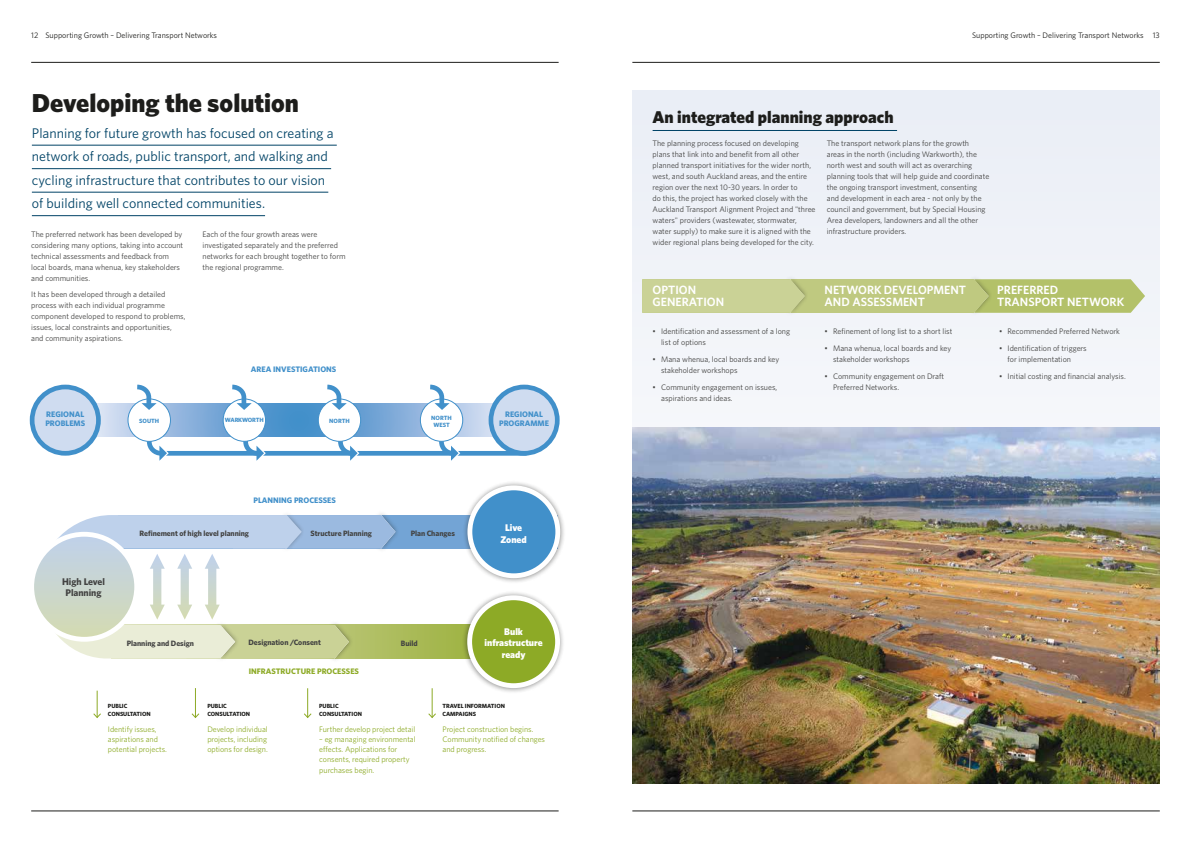
<style>
.page{position:relative;width:1191px;height:842px;background:#fff}
.page>*{position:absolute;margin:0;border:0;box-sizing:border-box;transform-origin:0 0}
.t1{font:900 26px "Whitney";color:#1d1d1b}
.t2{font:900 17px "Whitney";color:#1d1d1b}
.t3{font:14px/23.5px "Whitney";color:#004366}
.t4{font:600 12px/12px "Whitney";color:#fff}
.t5{font:900 9.7px/11.6px "Whitney";letter-spacing:-.005em;color:#fff;text-align:center}
.t6{font:700 9.7px/11.6px "Whitney";letter-spacing:-.005em;color:#424241;text-align:center}
.t7{font:8px/11px "Whitney";color:#424241}
.t8{font:8px/10.3px "Whitney";letter-spacing:-.005em;color:#8daa26}
.t9{font:8px "Whitney";color:#1d1d1b}
.t10{font:700 8px/9px "Whitney";color:#4190ca;text-align:center}
.t11{font:700 8px "Whitney";color:#8daa26}
.t12{font:700 7.8px "Whitney";letter-spacing:-.005em;color:#424241}
.t13{font:700 6.1px/7.1px "Whitney";color:#4190ca;text-align:center}
.t14{font:700 6.1px "Whitney";letter-spacing:-.025em;color:#4190ca}
.t15{font:700 6px/8.3px "Whitney";color:#1d1d1b}
</style>
<div class="page">
<div style="left:632px;top:91px;width:527px;height:573px;background:#eaeef6"></div>
<svg style="left:93px;top:691px;width:8px;height:27px"></svg>
<svg style="left:191px;top:688px;width:9px;height:30px"></svg>
<svg style="left:304px;top:688px;width:8px;height:30px"></svg>
<svg style="left:428px;top:688px;width:8px;height:30px"></svg>
<div style="left:111px;top:625px;width:439px;height:33px;background:#a7b852"></div>
<div style="left:328px;top:620px;width:26px;height:43px;background:#1d1d1b;opacity:.5"></div>
<div style="left:216px;top:620px;width:24px;height:43px;background:#1d1d1b;opacity:.5"></div>
<div style="left:118px;top:515px;width:440px;height:34px;background:#73a4d5"></div>
<div style="left:375px;top:510px;width:25px;height:43px;background:#1d1d1b;opacity:.5"></div>
<div style="left:462px;top:590px;width:103px;height:103px;background:#1d1d1b;opacity:.5"></div>
<div style="left:469px;top:598px;width:88px;height:88px;background:#8daa26;border-radius:50%"></div>
<div style="left:467px;top:595px;width:93px;height:93px;border:5px solid #fff;border-radius:50%"></div>
<div style="left:462px;top:480px;width:103px;height:104px;background:#1d1d1b;opacity:.5"></div>
<div style="left:470px;top:488px;width:88px;height:88px;background:#4190ca;border-radius:50%"></div>
<div style="left:467px;top:485px;width:93px;height:93px;border:5px solid #fff;border-radius:50%"></div>
<svg style="left:38px;top:515px;width:357px;height:143px"></svg>
<hr style="left:652px;top:130px;width:245px;height:1px;background:#004366">
<svg style="left:94px;top:404px;width:401px;height:33px;background:#89b3dc"></svg>
<div style="left:32px;top:387px;width:66px;height:66px;background:#cfdcf0;border-radius:50%"></div>
<div style="left:30px;top:385px;width:71px;height:71px;border:5px solid #4190ca;border-radius:50%"></div>
<div style="left:491px;top:387px;width:66px;height:66px;background:#cfdcf0;border-radius:50%"></div>
<div style="left:488px;top:385px;width:71px;height:71px;border:5px solid #4190ca;border-radius:50%"></div>
<div style="left:128px;top:399px;width:42px;height:42px;background:#fff;border-radius:50%"></div>
<div style="left:128px;top:398px;width:43px;height:44px;border:1px solid #4190ca;border-radius:50%"></div>
<div style="left:223px;top:399px;width:42px;height:42px;background:#fff;border-radius:50%"></div>
<div style="left:223px;top:399px;width:43px;height:43px;border:1px solid #4190ca;border-radius:50%"></div>
<div style="left:318px;top:399px;width:43px;height:42px;background:#fff;border-radius:50%"></div>
<div style="left:318px;top:399px;width:43px;height:43px;border:1px solid #4190ca;border-radius:50%"></div>
<div style="left:420px;top:399px;width:43px;height:42px;background:#fff;border-radius:50%"></div>
<div style="left:420px;top:399px;width:43px;height:43px;border:1px solid #4190ca;border-radius:50%"></div>
<svg style="left:132px;top:384px;width:25px;height:26px"></svg>
<svg style="left:228px;top:384px;width:24px;height:26px"></svg>
<svg style="left:323px;top:384px;width:24px;height:26px"></svg>
<svg style="left:425px;top:384px;width:24px;height:26px"></svg>
<svg style="left:145px;top:425px;width:386px;height:36px"></svg>
<hr style="left:32px;top:145px;width:305px;height:1px;background:#004366">
<hr style="left:32px;top:168px;width:299px;height:1px;background:#004366">
<hr style="left:32px;top:192px;width:296px;height:1px;background:#004366">
<hr style="left:32px;top:215px;width:233px;height:1px;background:#004366">
<div style="left:969px;top:274px;width:24px;height:44px;background:#f0f3f8"></div>
<div style="left:785px;top:274px;width:24px;height:44px;background:#f0f3f8"></div>
<svg style="left:642px;top:279px;width:503px;height:34px;background:#bfc981"></svg>
<img style="left:632px;top:427px;width:527px;height:356px">
<hr style="left:31px;top:62px;width:527px;height:1px;background:#1d1d1b">
<hr style="left:31px;top:811px;width:527px;height:1px;background:#1d1d1b">
<hr style="left:632px;top:62px;width:527px;height:1px;background:#1d1d1b">
<hr style="left:632px;top:811px;width:527px;height:1px;background:#1d1d1b">
<p class="t9" style="left:31px;top:29px;width:187px">12 Supporting Growth – Delivering Transport Networks</p>
<p class="t9" style="left:972px;top:29px;width:189px">Supporting Growth – Delivering Transport Networks 13</p>
<h1 class="t1" style="left:32px;top:85px;width:268px">Developing the solution</h1>
<h3 class="t3" style="left:32px;top:121px;width:303px">Planning for future growth has focused on creating a network of roads, public transport, and walking and cycling infrastructure that contributes to our vision of building well connected communities.</h3>
<p class="t7" style="left:31px;top:228px;width:154px">The preferred network has been developed by considering many options, taking into account technical assessments and feedback from local boards, mana whenua, key stakeholders and communities.</p>
<p class="t7" style="left:31px;top:289px;width:156px">It has been developed through a detailed process with each individual programme component developed to respond to problems, issues, local constraints and opportunities, and community aspirations.</p>
<p class="t7" style="left:202px;top:228px;width:145px">Each of the four growth areas were investigated separately and the preferred networks for each brought together to form the regional programme.</p>
<p class="t10" style="left:251px;top:365px;width:87px">AREA INVESTIGATIONS</p>
<p class="t10" style="left:45px;top:410px;width:41px;text-align:left">REGIONAL<br>PROBLEMS</p>
<p class="t13" style="left:139px;top:417px;width:22px">SOUTH</p>
<p class="t14" style="left:225px;top:415px;width:40px">WARKWORTH</p>
<p class="t13" style="left:329px;top:417px;width:22px">NORTH</p>
<p class="t13" style="left:431px;top:414px;width:22px">NORTH<br>WEST</p>
<p class="t6" style="left:62px;top:575px;width:44px">High Level<br>Planning</p>
<p class="t10" style="left:253px;top:495px;width:84px">PLANNING PROCESSES</p>
<p class="t12" style="left:140px;top:528px;width:111px">Refinement of high level planning</p>
<p class="t12" style="left:310px;top:528px;width:63px">Structure Planning</p>
<p class="t12" style="left:411px;top:528px;width:46px">Plan Changes</p>
<p class="t12" style="left:127px;top:638px;width:69px">Planning and Design</p>
<p class="t12" style="left:248px;top:637px;width:74px">Designation /Consent</p>
<p class="t12" style="left:401px;top:638px;width:18px">Build</p>
<p class="t11" style="left:249px;top:666px;width:112px">INFRASTRUCTURE PROCESSES</p>
<p class="t10" style="left:499px;top:410px;width:51px">REGIONAL<br>PROGRAMME</p>
<p class="t5" style="left:500px;top:522px;width:28px">Live<br>Zoned</p>
<p class="t5" style="left:484px;top:625px;width:60px">Bulk infrastructure ready</p>
<p class="t15" style="left:108px;top:701px;width:44px">PUBLIC<br>CONSULTATION</p>
<p class="t8" style="left:108px;top:723px;width:60px">Identify issues, aspirations and potential projects.</p>
<p class="t8" style="left:207px;top:723px;width:62px;text-align:justify">Develop individual projects, including options for design.</p>
<p class="t15" style="left:207px;top:701px;width:44px">PUBLIC<br>CONSULTATION</p>
<p class="t15" style="left:319px;top:701px;width:44px">PUBLIC<br>CONSULTATION</p>
<p class="t8" style="left:319px;top:723px;width:97px">Further develop project detail</p>
<p class="t8" style="left:319px;top:734px;width:98px">– eg managing environmental effects. Applications for consents, required property purchases begin.</p>
<p class="t15" style="left:442px;top:701px;width:64px">TRAVEL INFORMATION<br>CAMPAIGNS</p>
<p class="t8" style="left:442px;top:723px;width:104px">Project construction begins.<br>Community notified of changes and progress.</p>
<h2 class="t2" style="left:652px;top:106px;width:242px">An integrated planning approach</h2>
<p class="t7" style="left:652px;top:137px;width:164px">The planning process focused on developing plans that link into and benefit from all other planned transport initiatives for the wider north, west, and south Auckland areas, and the entire region over the next 10-30 years. In order to<br>do this, the project has worked closely with the Auckland Transport Alignment Project and "three waters" providers (wastewater, stormwater, water supply) to make sure it is aligned with the wider regional plans being developed for the city.</p>
<p class="t7" style="left:826px;top:137px;width:164px">The transport network plans for the growth<br>areas in the north (including Warkworth), the north west and south will act as overarching planning tools that will help guide and coordinate the ongoing transport investment, consenting and development in each area - not only by the council and government, but by Special Housing Area developers, landowners and all the other infrastructure providers.</p>
<h3 class="t4" style="left:652px;top:284px;width:73px">OPTION<br>GENERATION</h3>
<p class="t7" style="left:661px;top:326px;width:130px;text-indent:-9px">• Identification and assessment of a long list of options</p>
<p class="t7" style="left:661px;top:353px;width:120px;text-indent:-9px">• Mana whenua, local boards and key stakeholder workshops</p>
<p class="t7" style="left:661px;top:381px;width:118px;text-indent:-9px">• Community engagement on issues, aspirations and ideas.</p>
<h3 class="t4" style="left:824px;top:284px;width:143px">NETWORK DEVELOPMENT<br>AND ASSESSMENT</h3>
<h3 class="t4" style="left:997px;top:284px;width:129px">PREFERRED<br>TRANSPORT NETWORK</h3>
<p class="t7" style="left:824px;top:326px;width:129px">• Refinement of long list to a short list</p>
<p class="t7" style="left:833px;top:342px;width:120px;text-indent:-9px">• Mana whenua, local boards and key stakeholder workshops</p>
<p class="t7" style="left:833px;top:370px;width:113px;text-indent:-9px">• Community engagement on Draft<br>Preferred Networks.</p>
<p class="t7" style="left:999px;top:326px;width:122px">• Recommended Preferred Network</p>
<p class="t7" style="left:1007px;top:342px;width:81px;text-indent:-9px">• Identification of triggers for implementation</p>
<p class="t7" style="left:999px;top:370px;width:128px">• Initial costing and financial analysis.</p>
</div>
